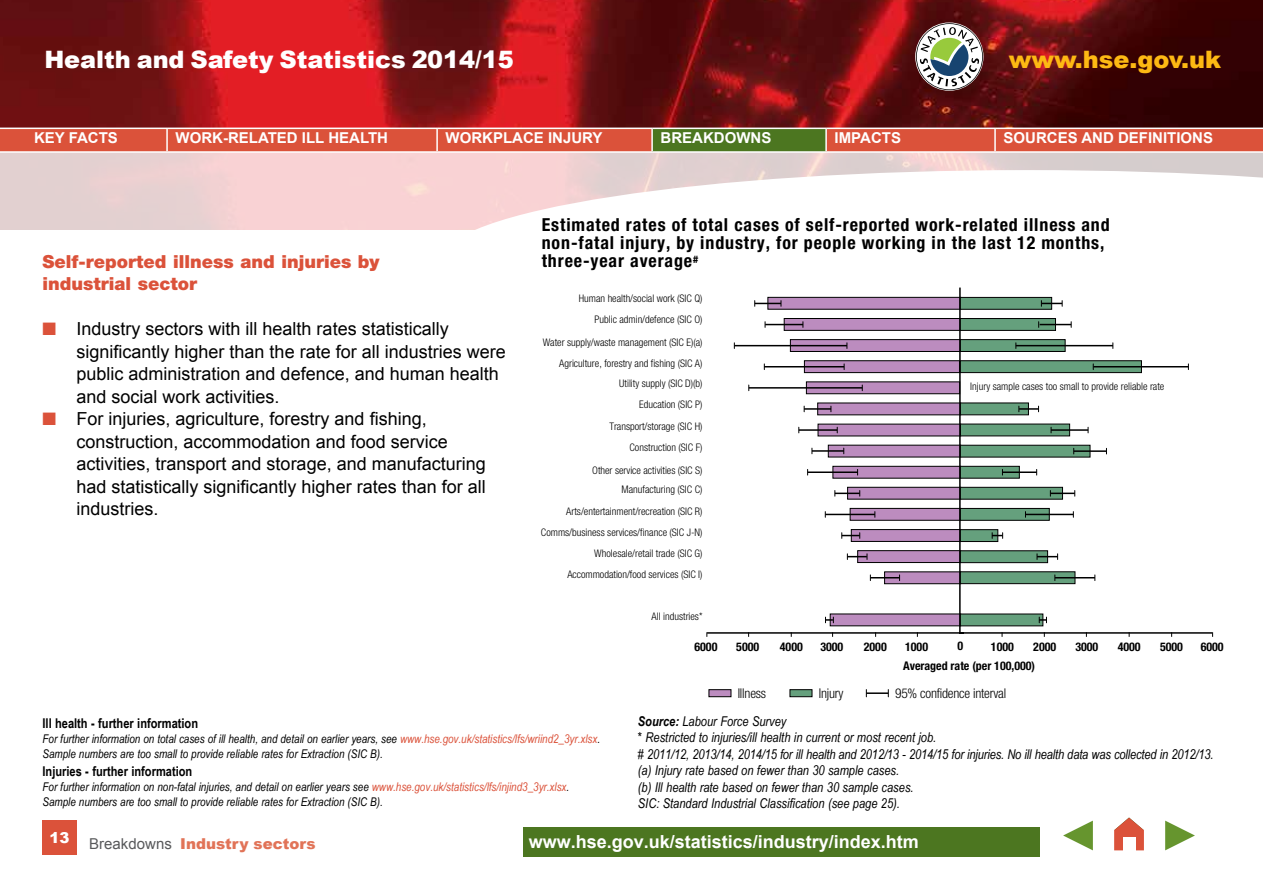
<style>
.page{position:relative;width:1263px;height:893px;background:#fff}
.page>*{position:absolute;margin:0;border:0;box-sizing:border-box;transform-origin:0 0}
.t1{font:900 24px "Arial";color:#fff}
.t2{font:900 24px "Arial";color:#fdb913}
.t3{font:18px/22.5px "Arial";color:#000}
.t4{font:700 condensed 18px/18px "Helvetica Neue LT";letter-spacing:.05em;color:#000}
.t5{font:900 18px/22.5px "Helvetica Neue LT";color:#db523a}
.t6{font:700 18px "Arial";color:#fff}
.t7{font:700 15px "Arial";color:#fff}
.t8{font:900 15px "Arial";color:#e17357}
.t9{font:900 15px "Arial";color:#fff}
.t10{font:italic 13.5px/16.5px "Arial Narrow";color:#000}
.t11{font:700 13.5px "Arial Narrow";color:#000}
.t12{font:300 condensed 13.5px "Helvetica Neue LT";letter-spacing:-.015em;color:#000}
.t13{font:italic 12px/15px "Arial Narrow";color:#000}
.t14{font:700 condensed 12px "Helvetica Neue LT";color:#000}
.t15{font:300 condensed 10.5px/21.1px "Helvetica Neue LT";color:#000;text-align:right}
.s1{color:#db523a}
.s2{font-weight:700}
.s3{font-style:normal}
.s4{font-weight:400;color:#58595b}
</style>
<div class="page">
<img style="left:0;top:0;width:1263px;height:128px">
<svg style="left:916px;top:23px;width:67px;height:67px"></svg>
<div style="left:43px;top:821px;width:34px;height:34px;background:#db523a"></div>
<svg style="left:441px;top:170px;width:822px;height:60px"></svg>
<div style="left:0;top:129px;width:651px;height:22px;background:#db523a"></div>
<div style="left:652px;top:128px;width:174px;height:24px;background:#4c7620"></div>
<div style="left:827px;top:129px;width:436px;height:22px;background:#db523a"></div>
<hr style="left:166px;top:129px;width:2px;height:22px;background:#fff">
<hr style="left:436px;top:129px;width:2px;height:22px;background:#fff">
<hr style="left:652px;top:128px;width:174px;height:1px;background:#fff">
<hr style="left:651px;top:129px;width:2px;height:22px;background:#fff">
<hr style="left:825px;top:129px;width:2px;height:22px;background:#fff">
<hr style="left:994px;top:129px;width:2px;height:22px;background:#fff">
<hr style="left:652px;top:151px;width:174px;height:2px;background:#fff">
<svg style="left:1114px;top:817px;width:30px;height:33px"></svg>
<div style="left:1123px;top:838px;width:12px;height:20px;background:#fff"></div>
<svg style="left:1165px;top:821px;width:30px;height:29px"></svg>
<svg style="left:1063px;top:821px;width:30px;height:29px"></svg>
<div style="left:523px;top:827px;width:517px;height:30px;background:#4c7620"></div>
<div style="left:708px;top:689px;width:23px;height:8px;background:#bc8cbf;border:1px solid #000"></div>
<div style="left:789px;top:689px;width:23px;height:8px;background:#65a07d;border:1px solid #000"></div>
<hr style="left:866px;top:692px;width:22px;height:2px;background:#000">
<svg style="left:706px;top:287px;width:508px;height:347px"></svg>
<h1 class="t1" style="left:45px;top:42px;width:471px">Health and Safety Statistics 2014/15</h1>
<h1 class="t2" style="left:1009px;top:42px;width:214px">www.hse.gov.uk</h1>
<h3 class="t7" style="left:34px;top:128px;width:85px">KEY FACTS</h3>
<h3 class="t7" style="left:176px;top:128px;width:214px">WORK-RELATED ILL HEALTH</h3>
<h3 class="t7" style="left:446px;top:128px;width:158px">WORKPLACE INJURY</h3>
<h3 class="t7" style="left:661px;top:128px;width:112px">BREAKDOWNS</h3>
<h3 class="t7" style="left:835px;top:128px;width:68px">IMPACTS</h3>
<h3 class="t7" style="left:1003px;top:128px;width:211px">SOURCES AND DEFINITIONS</h3>
<h2 class="t5" style="left:43px;top:250px;width:339px">Self-reported illness and injuries by industrial sector</h2>
<h2 class="t3" style="left:77px;top:318px;width:431px;text-indent:-34px"><span class="s1">■</span> Industry sectors with ill health rates statistically significantly higher than the rate for all industries were public administration and defence, and human health and social work activities.</h2>
<h2 class="t3" style="left:77px;top:408px;width:411px;text-indent:-34px"><span class="s1">■</span> For injuries, agriculture, forestry and fishing, construction, accommodation and food service activities, transport and storage, and manufacturing had statistically significantly higher rates than for all industries.</h2>
<h2 class="t4" style="left:542px;top:216px;width:569px">Estimated rates of total cases of self-reported work-related illness and non-fatal injury, by industry, for people working in the last 12 months, three-year average<sup>#</sup></h2>
<p class="t15" style="left:579px;top:288px;width:125px;line-height:20.7px">Human health/social work (SIC Q)<br>Public admin/defence (SIC O)</p>
<p class="t15" style="left:559px;top:352px;width:145px">Agriculture, forestry and fishing (SIC A)</p>
<p class="t15" style="left:609px;top:394px;width:95px">Education (SIC P)<br>Transport/storage (SIC H)<br>Construction (SIC F)</p>
<p class="t15" style="left:543px;top:331px;width:161px">Water supply/waste management (SIC E)(a)</p>
<p class="t15" style="left:619px;top:373px;width:85px">Utility supply (SIC D)(b)</p>
<p class="t15" style="left:592px;top:460px;width:112px">Other service activities (SIC S)</p>
<p class="t15" style="left:541px;top:500px;width:163px">Arts/entertainment/recreation (SIC R)<br>Comms/business services/finance (SIC J-N)<br>Wholesale/retail trade (SIC G)<br>Accommodation/food services (SIC I)</p>
<p class="t15" style="left:622px;top:479px;width:82px">Manufacturing (SIC C)</p>
<p class="t15" style="left:652px;top:606px;width:52px">All industries*</p>
<p class="t15" style="left:970px;top:376px;width:196px">Injury sample cases too small to provide reliable rate</p>
<p class="t14" style="left:694px;top:639px;width:24px">6000</p>
<p class="t14" style="left:736px;top:639px;width:24px">5000</p>
<p class="t14" style="left:780px;top:639px;width:24px">4000</p>
<p class="t14" style="left:820px;top:639px;width:24px">3000</p>
<p class="t14" style="left:864px;top:639px;width:24px">2000</p>
<p class="t14" style="left:905px;top:639px;width:24px">1000</p>
<p class="t14" style="left:957px;top:639px;width:7px">0</p>
<p class="t14" style="left:991px;top:639px;width:24px">1000</p>
<p class="t14" style="left:1033px;top:639px;width:24px">2000</p>
<p class="t14" style="left:1075px;top:639px;width:24px">3000</p>
<p class="t14" style="left:1118px;top:639px;width:24px">4000</p>
<p class="t14" style="left:1160px;top:639px;width:24px">5000</p>
<p class="t14" style="left:1201px;top:639px;width:24px">6000</p>
<p class="t14" style="left:903px;top:658px;width:133px">Averaged rate (per 100,000)</p>
<p class="t12" style="left:738px;top:686px;width:30px">Illness</p>
<p class="t12" style="left:819px;top:686px;width:26px">Injury</p>
<p class="t12" style="left:895px;top:686px;width:113px">95% confidence interval</p>
<p class="t11" style="left:43px;top:713px;width:157px">Ill health - further information</p>
<p class="t13" style="left:43px;top:731px;width:559px">For further information on total cases of ill health, and detail on earlier years, see <span class="s1">www.hse.gov.uk/statistics/lfs/wriind2_3yr.xlsx</span>.<br>Sample numbers are too small to provide reliable rates for Extraction (SIC B).</p>
<p class="t11" style="left:43px;top:761px;width:151px">Injuries - further information</p>
<p class="t13" style="left:43px;top:779px;width:528px">For further information on non-fatal injuries, and detail on earlier years see <span class="s1">www.hse.gov.uk/statistics/lfs/injind3_3yr.xlsx</span>.<br>Sample numbers are too small to provide reliable rates for Extraction (SIC B).</p>
<p class="t10" style="left:638px;top:712px;width:577px"><span class="s2">Source:</span> Labour Force Survey<br><span class="s3">*</span> Restricted to injuries/ill health in current or most recent job.<br># 2011/12, 2013/14, 2014/15 for ill health and 2012/13 - 2014/15 for injuries. No ill health data was collected in 2012/13. (a) Injury rate based on fewer than 30 sample cases.<br>(b) Ill health rate based on fewer than 30 sample cases.<br>SIC: Standard Industrial Classification (see page 25).</p>
<h3 class="t9" style="left:50px;top:827px;width:22px">13</h3>
<h3 class="t8" style="left:89px;top:832px;width:228px"><span class="s4">Breakdowns</span> Industry sectors</h3>
<h2 class="t6" style="left:529px;top:830px;width:392px">www.hse.gov.uk/statistics/industry/index.htm</h2>
</div>
